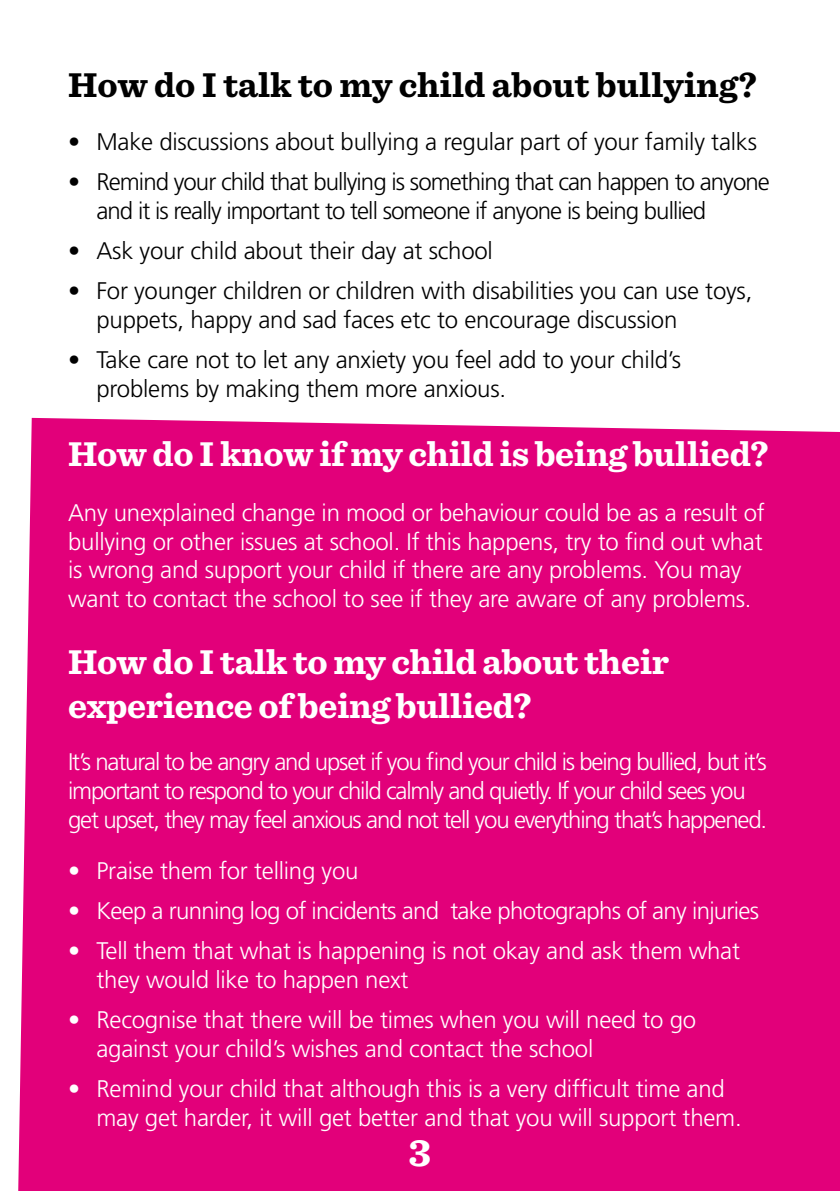
<style>
.page{position:relative;width:840px;height:1191px;background:#fff}
.page>*{position:absolute;margin:0;border:0;box-sizing:border-box;transform-origin:0 0}
.t1{font:700 40px "Sentinel";color:#fff}
.t2{font:700 36px/43.2px "Sentinel";letter-spacing:-.01em;color:#fff}
.t3{font:700 36px "Sentinel";color:#000}
.last_bullet{font:300 24px/28.8px "Frutiger";letter-spacing:-.01em;color:#fff}
.bullet{font:300 24px/28.8px "Frutiger";letter-spacing:-.01em;color:#000}
.last_bullet-2{font:300 24px/28.8px "Frutiger";letter-spacing:-.05em;color:#fff}
.bullet-2{font:300 24px/28.8px "Frutiger";letter-spacing:-.01em;color:#fff}
.bullet-3{font:300 24px/28.8px "Frutiger";letter-spacing:-.04em;color:#000}
.last_bullet-3{font:300 24px/28.8px "Frutiger";letter-spacing:-.01em;color:#000}
.bullet-4{font:300 24px "Frutiger";letter-spacing:-.03em;color:#fff}
</style>
<div class="page">
<div style="left:18px;top:418px;width:821px;height:773px;background:#e2007a"></div>
<p class="t3" style="left:68px;top:56px;width:689px">How do I talk to my child about bullying?</p>
<p class="bullet" style="left:68px;top:127px;width:690px">• Make discussions about bullying a regular part of your family talks</p>
<p class="bullet-3" style="left:96px;top:167px;width:674px;text-indent:-28px">• Remind your child that bullying is something that can happen to anyone and it is really important to tell someone if anyone is being bullied</p>
<p class="bullet" style="left:68px;top:236px;width:426px">• Ask your child about their day at school</p>
<p class="bullet" style="left:96px;top:276px;width:657px;text-indent:-28px">• For younger children or children with disabilities you can use toys, puppets, happy and sad faces etc to encourage discussion</p>
<p class="last_bullet-3" style="left:96px;top:345px;width:585px;text-indent:-28px">• Take care not to let any anxiety you feel add to your child’s problems by making them more anxious.</p>
<p class="t2" style="left:68px;top:431px;width:701px">How do I know if my child is being bullied?</p>
<p class="last_bullet" style="left:68px;top:498px;width:697px">Any unexplained change in mood or behaviour could be as a result of bullying or other issues at school. If this happens, try to find out what is wrong and support your child if there are any problems. You may want to contact the school to see if they are aware of any problems.</p>
<p class="t2" style="left:68px;top:639px;width:602px">How do I talk to my child about their experience of being bullied?</p>
<p class="last_bullet-2" style="left:68px;top:747px;width:700px">It’s natural to be angry and upset if you find your child is being bullied, but it’s important to respond to your child calmly and quietly. If your child sees you get upset, they may feel anxious and not tell you everything that’s happened.</p>
<p class="bullet-2" style="left:68px;top:856px;width:292px">• Praise them for telling you</p>
<p class="bullet-4" style="left:68px;top:897px;width:692px">• Keep a running log of incidents and take photographs of any injuries</p>
<p class="bullet-2" style="left:96px;top:936px;width:644px;text-indent:-28px">• Tell them that what is happening is not okay and ask them what they would like to happen next</p>
<p class="bullet-2" style="left:96px;top:1005px;width:601px;text-indent:-28px">• Recognise that there will be times when you will need to go against your child’s wishes and contact the school</p>
<p class="last_bullet" style="left:96px;top:1074px;width:646px;text-indent:-28px">• Remind your child that although this is a very difficult time and may get harder, it will get better and that you will support them.</p>
<p class="t1" style="left:408px;top:1121px;width:24px">3</p>
</div>
